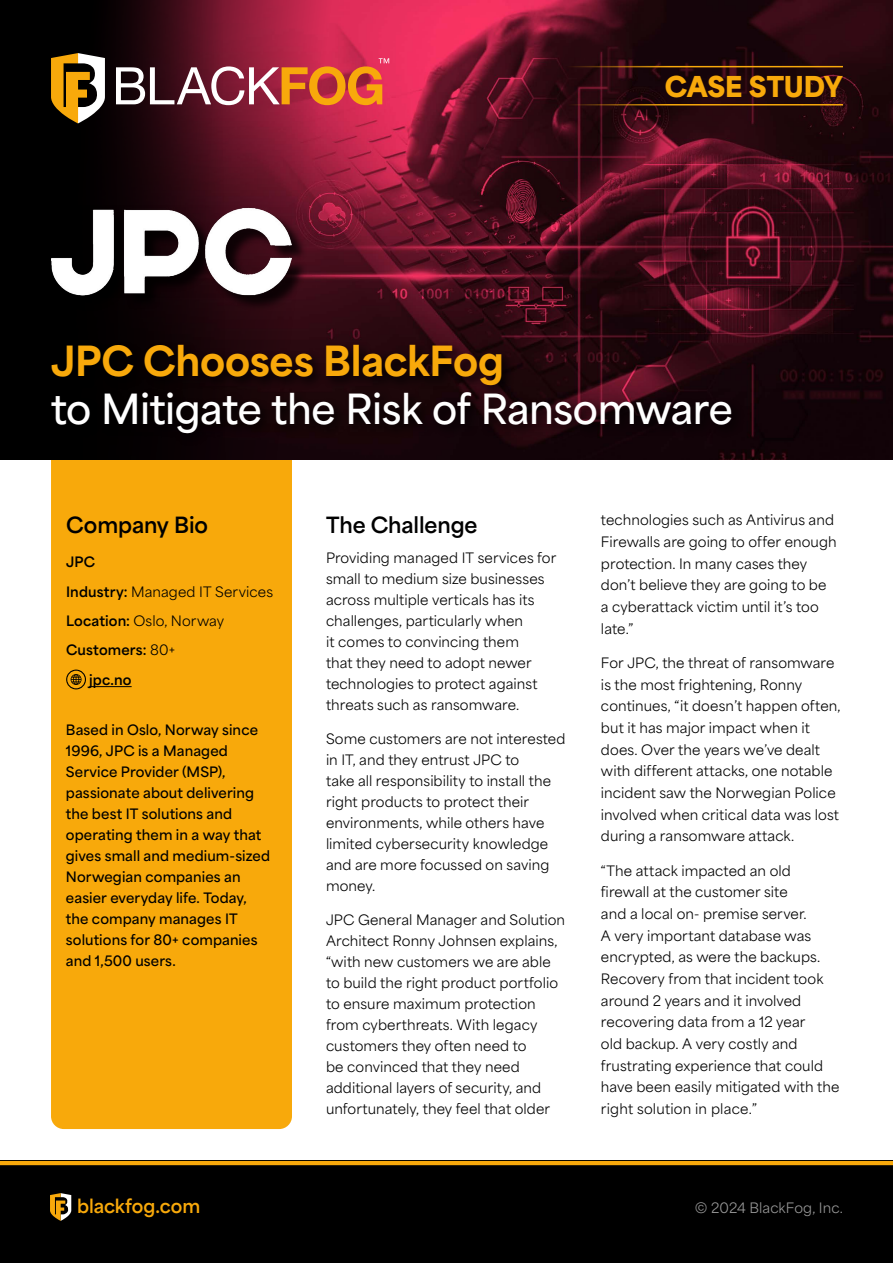
<style>
.page{position:relative;width:893px;height:1263px;background:#fff}
.page>*{position:absolute;margin:0;border:0;box-sizing:border-box;transform-origin:0 0}
.t1{font:600 39px "Area Normal";letter-spacing:-.015em;color:#fff}
.t2{font:800 39px "Area Normal";letter-spacing:-.005em;color:#f8a90b}
.t3{font:900 27px "Area Normal";letter-spacing:-.01em;color:#f8a90b}
.t4{font:700 21px "Area Normal";letter-spacing:-.005em;color:#000}
.t5{font:700 18px "Area Normal";letter-spacing:-.005em;color:#f8a90b}
.t6{font:13.5px/21.6px "Area Normal";letter-spacing:.005em;color:#000}
.t7{font:600 13.5px/21px "Area Normal";letter-spacing:.005em;color:#000}
.t8{font:700 13.5px "Area Normal";letter-spacing:.01em;color:#000}
.t9{font:13.5px "Area Normal";letter-spacing:.005em;color:#999}
.s1{font-weight:700}
.s2{font-weight:400}
</style>
<div class="page">
<div style="left:0;top:1161px;width:893px;height:102px;background:#000"></div>
<hr style="left:0;top:1161px;width:893px;height:4px;background:#f8a90b">
<svg style="left:50px;top:1193px;width:21px;height:28px"></svg>
<div style="left:51px;top:459px;width:241px;height:670px;background:#f8a90b"></div>
<img style="left:0;top:0;width:893px;height:459px">
<svg style="left:51px;top:53px;width:54px;height:70px"></svg>
<svg style="left:116px;top:58px;width:273px;height:47px;background:#a5544c"></svg>
<div style="left:54px;top:210px;width:254px;height:102px;background:#000;opacity:.75"></div>
<img style="left:51px;top:205px;width:241px;height:93px">
<div style="left:47px;top:341px;width:697px;height:105px;background:#000;opacity:.9"></div>
<hr style="left:89px;top:686px;width:43px;height:1px;background:#000">
<svg style="left:66px;top:670px;width:20px;height:19px"></svg>
<hr style="left:375px;top:66px;width:468px;height:1px;background:#f8a90b">
<hr style="left:375px;top:104px;width:468px;height:1px;background:#f8a90b">
<h2 class="t3" style="left:665px;top:62px;width:180px">CASE STUDY</h2>
<h1 class="t2" style="left:51px;top:326px;width:455px">JPC Chooses BlackFog</h1>
<h1 class="t1" style="left:51px;top:374px;width:683px">to Mitigate the Risk of Ransomware</h1>
<h3 class="t4" style="left:66px;top:506px;width:143px">Company Bio</h3>
<p class="t8" style="left:66px;top:550px;width:30px">JPC</p>
<p class="t6" style="left:66px;top:579px;width:208px"><span class="s1">Industry:</span> Managed IT Services</p>
<p class="t6" style="left:66px;top:608px;width:160px"><span class="s1">Location:</span> Oslo, Norway</p>
<p class="t8" style="left:66px;top:638px;width:111px">Customers: <span class="s2">80+</span></p>
<p class="t8" style="left:89px;top:668px;width:44px">jpc.no</p>
<p class="t7" style="left:66px;top:717px;width:206px">Based in Oslo, Norway since<br>1996, JPC is a Managed<br>Service Provider (MSP), passionate about delivering the best IT solutions and operating them in a way that gives small and medium-sized<br>Norwegian companies an easier everyday life. Today, the company manages IT solutions for 80+ companies and 1,500 users.</p>
<h3 class="t5" style="left:77px;top:1190px;width:125px">blackfog.com</h3>
<h3 class="t4" style="left:326px;top:506px;width:153px">The Challenge</h3>
<p class="t6" style="left:326px;top:546px;width:232px;line-height:21px">Providing managed IT services for small to medium size businesses across multiple verticals has its challenges, particularly when<br>it comes to convincing them<br>that they need to adopt newer technologies to protect against threats such as ransomware.</p>
<p class="t6" style="left:326px;top:726px;width:241px;line-height:21px">Some customers are not interested in IT, and they entrust JPC to<br>take all responsibility to install the right products to protect their environments, while others have limited cybersecurity knowledge and are more focussed on saving money.</p>
<p class="t6" style="left:326px;top:907px;width:241px;line-height:21px">JPC General Manager and Solution<br>Architect Ronny Johnsen explains, “with new customers we are able to build the right product portfolio to ensure maximum protection from cyberthreats. With legacy customers they often need to<br>be convinced that they need additional layers of security, and unfortunately, they feel that older</p>
<p class="t6" style="left:601px;top:507px;width:237px">technologies such as Antivirus and<br>Firewalls are going to offer enough protection. In many cases they don’t believe they are going to be a cyberattack victim until it’s too late.”</p>
<p class="t6" style="left:601px;top:650px;width:241px">For JPC, the threat of ransomware is the most frightening, Ronny continues, “it doesn’t happen often, but it has major impact when it does. Over the years we’ve dealt with different attacks, one notable incident saw the Norwegian Police involved when critical data was lost during a ransomware attack.</p>
<p class="t6" style="left:601px;top:858px;width:240px">“The attack impacted an old firewall at the customer site<br>and a local on- premise server.<br>A very important database was encrypted, as were the backups.<br>Recovery from that incident took around 2 years and it involved recovering data from a 12 year<br>old backup. A very costly and frustrating experience that could have been easily mitigated with the right solution in place.”</p>
<p class="t9" style="left:695px;top:1196px;width:150px">© 2024 BlackFog, Inc.</p>
</div>
